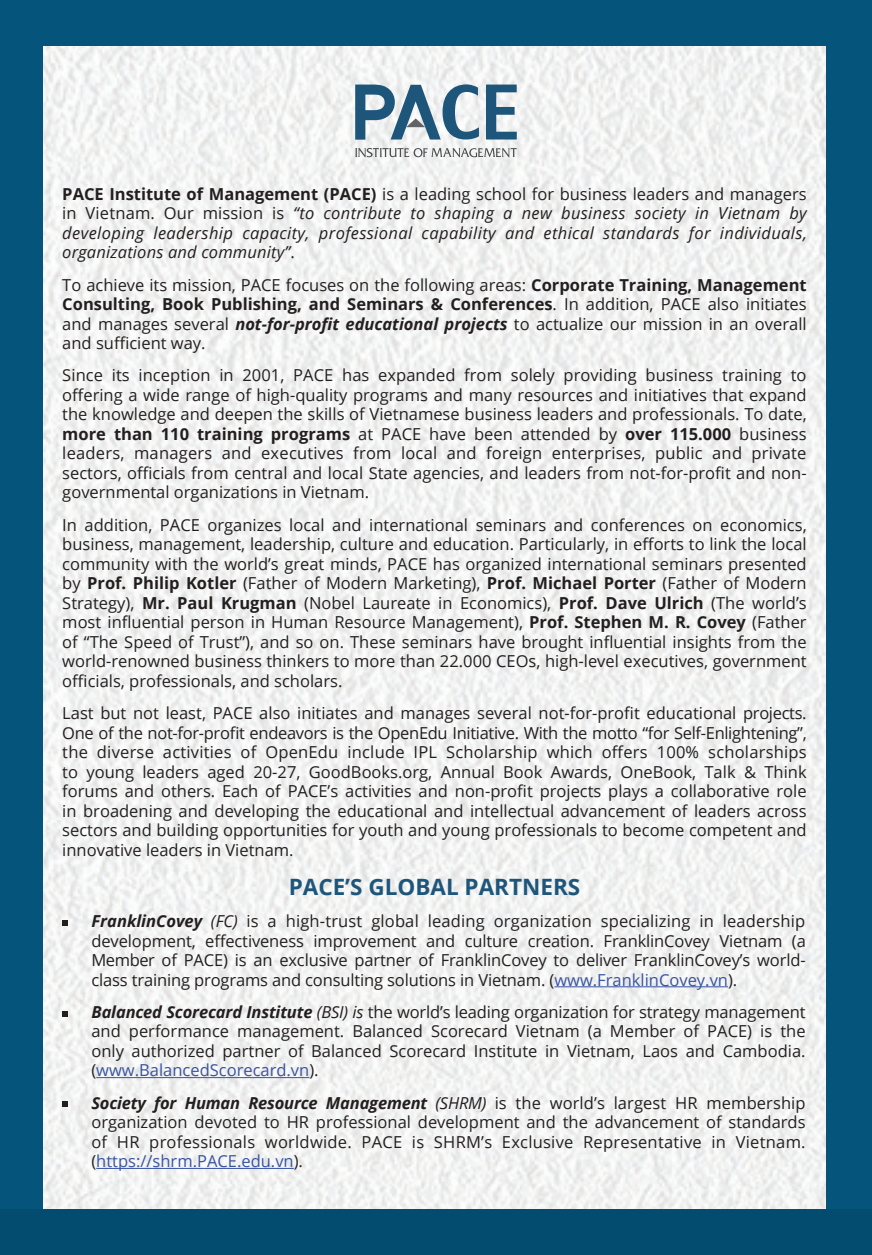
<style>
.page{position:relative;width:872px;height:1255px;background:#fff}
.page>*{position:absolute;margin:0;border:0;box-sizing:border-box;transform-origin:0 0}
.t1{font:700 22.5px "Open Sans";color:#1e567b}
.t2{font:16.5px/19.5px "Open Sans";color:#231f20;text-align:justify}
.t3{font:italic 16.5px/19.5px "Open Sans";letter-spacing:.01em;color:#231f20;text-align:justify}
.s1{font-weight:700;font-style:normal}
.s2{font-style:normal}
.s3{font-weight:700}
.s4{font-weight:700;font-style:italic}
.s5{font-style:italic}
.s6{color:#3853a3}
</style>
<div class="page">
<div style="left:0;top:0;width:872px;height:1254px;background:#04547b"></div>
<img style="left:44px;top:47px;width:781px;height:1160px">
<svg style="left:486px;top:85px;width:31px;height:54px"></svg>
<svg style="left:355px;top:84px;width:124px;height:56px"></svg>
<svg style="left:355px;top:148px;width:162px;height:9px"></svg>
<hr style="left:554px;top:986px;width:174px;height:1px;background:#3853a3">
<hr style="left:96px;top:1077px;width:213px;height:1px;background:#3853a3">
<hr style="left:96px;top:1167px;width:198px;height:1px;background:#3853a3">
<svg style="left:62px;top:920px;width:5px;height:5px"></svg>
<svg style="left:62px;top:1011px;width:5px;height:5px"></svg>
<svg style="left:62px;top:1100px;width:5px;height:5px"></svg>
<p class="t3" style="left:62px;top:183px;width:746px"><span class="s1">PACE Institute of Management (PACE)</span> <span class="s2">is a leading school for business leaders and managers in Vietnam. Our mission is</span> “to contribute to shaping a new business society in Vietnam by developing leadership capacity, professional capability and ethical standards for individuals, organizations and community”<span class="s2">.</span></p>
<p class="t2" style="left:62px;top:274px;width:746px">To achieve its mission, PACE focuses on the following areas: <span class="s3">Corporate Training, Management Consulting, Book Publishing, and Seminars &amp; Conferences</span>. In addition, PACE also initiates and manages several <span class="s4">not-for-profit educational projects</span> to actualize our mission in an overall and sufficient way.</p>
<p class="t2" style="left:62px;top:365px;width:746px">Since its inception in 2001, PACE has expanded from solely providing business training to offering a wide range of high-quality programs and many resources and initiatives that expand the knowledge and deepen the skills of Vietnamese business leaders and professionals. To date, <span class="s3">more than 110 training programs</span> at PACE have been attended by <span class="s3">over 115.000</span> business leaders, managers and executives from local and foreign enterprises, public and private sectors, officials from central and local State agencies, and leaders from not-for-profit and non&shy;governmental organizations in Vietnam.</p>
<p class="t2" style="left:62px;top:514px;width:746px">In addition, PACE organizes local and international seminars and conferences on economics, business, management, leadership, culture and education. Particularly, in efforts to link the local community with the world’s great minds, PACE has organized international seminars presented by <span class="s3">Prof. Philip Kotler</span> (Father of Modern Marketing), <span class="s3">Prof. Michael Porter</span> (Father of Modern Strategy), <span class="s3">Mr. Paul Krugman</span> (Nobel Laureate in Economics), <span class="s3">Prof. Dave Ulrich</span> (The world’s most influential person in Human Resource Management), <span class="s3">Prof. Stephen M. R. Covey</span> (Father of “The Speed of Trust”), and so on. These seminars have brought influential insights from the world-renowned business thinkers to more than 22.000 CEOs, high-level executives, government officials, professionals, and scholars.</p>
<p class="t2" style="left:62px;top:703px;width:746px">Last but not least, PACE also initiates and manages several not-for-profit educational projects.<br>One of the not-for-profit endeavors is the OpenEdu Initiative. With the motto “for Self-Enlightening”, the diverse activities of OpenEdu include IPL Scholarship which offers 100% scholarships to young leaders aged 20-27, GoodBooks.org, Annual Book Awards, OneBook, Talk &amp; Think forums and others. Each of PACE’s activities and non-profit projects plays a collaborative role in broadening and developing the educational and intellectual advancement of leaders across sectors and building opportunities for youth and young professionals to become competent and innovative leaders in Vietnam.</p>
<h1 class="t1" style="left:289px;top:871px;width:293px">PACE’S GLOBAL PARTNERS</h1>
<p class="t2" style="left:91px;top:910px;width:716px"><span class="s4">FranklinCovey</span> <span class="s5">(FC)</span> is a high-trust global leading organization specializing in leadership development, effectiveness improvement and culture creation. FranklinCovey Vietnam (a Member of PACE) is an exclusive partner of FranklinCovey to deliver FranklinCovey’s world&shy;class training programs and consulting solutions in Vietnam. (<span class="s6">www.FranklinCovey.vn</span>).</p>
<p class="t2" style="left:91px;top:1001px;width:715px"><span class="s4">Balanced Scorecard Institute</span> <span class="s5">(BSI) is</span> the world’s leading organization for strategy management and performance management. Balanced Scorecard Vietnam (a Member of PACE) is the only authorized partner of Balanced Scorecard Institute in Vietnam, Laos and Cambodia. (<span class="s6">www.BalancedScorecard.vn</span>).</p>
<p class="t2" style="left:91px;top:1092px;width:715px"><span class="s4">Society for Human Resource Management</span> <span class="s5">(SHRM)</span> is the world’s largest HR membership organization devoted to HR professional development and the advancement of standards of HR professionals worldwide. PACE is SHRM’s Exclusive Representative in Vietnam. (<span class="s6">https://shrm.PACE.edu.vn</span>).</p>
</div>
